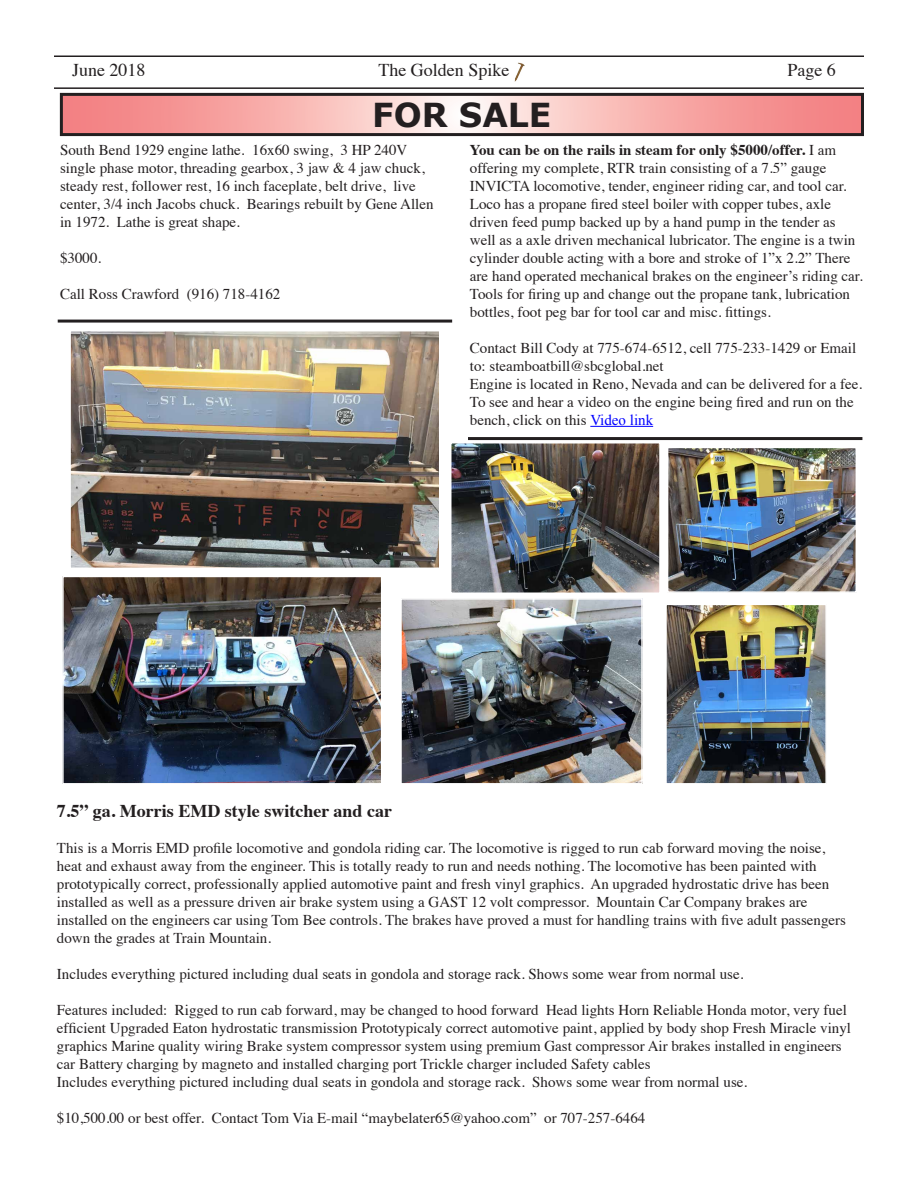
<style>
.page{position:relative;width:918px;height:1188px;background:#fff}
.page>*{position:absolute;margin:0;border:0;box-sizing:border-box;transform-origin:0 0}
.t1{font:700 33px "Verdana";color:#231f20}
.t2{font:700 18px "Times";color:#231f20}
.t3{font:18px "Times";color:#231f20}
.t4{font:15px/18px "Times";color:#231f20}
.s1{font-weight:700}
.s2{font-family:"Times New Roman";color:#00f}
</style>
<div class="page">
<hr style="left:54px;top:56px;width:810px;height:1px;background:#231f20">
<hr style="left:54px;top:87px;width:810px;height:2px;background:#231f20">
<img style="left:514px;top:63px;width:11px;height:19px">
<svg style="left:64px;top:97px;width:796px;height:35px;background:#f7b2b0"></svg>
<div style="left:60px;top:93px;width:804px;height:43px;border:3px solid #231f20"></div>
<hr style="left:58px;top:320px;width:394px;height:3px;background:#231f20">
<hr style="left:590px;top:426px;width:63px;height:1px;background:#00f">
<hr style="left:468px;top:437px;width:394px;height:3px;background:#231f20">
<img style="left:72px;top:333px;width:365px;height:233px">
<div style="left:69px;top:330px;width:371px;height:239px;border:2px solid #fff"></div>
<img style="left:65px;top:579px;width:314px;height:203px">
<div style="left:62px;top:576px;width:320px;height:209px;border:2px solid #fff"></div>
<img style="left:403px;top:601px;width:237px;height:181px">
<div style="left:400px;top:598px;width:243px;height:187px;border:2px solid #fff"></div>
<img style="left:453px;top:445px;width:205px;height:146px">
<div style="left:450px;top:442px;width:211px;height:152px;border:2px solid #fff"></div>
<img style="left:670px;top:450px;width:184px;height:140px">
<div style="left:667px;top:447px;width:190px;height:146px;border:2px solid #fff"></div>
<img style="left:668px;top:607px;width:156px;height:175px">
<div style="left:665px;top:604px;width:162px;height:181px;border:2px solid #fff"></div>
<p class="t3" style="left:72px;top:53px;width:75px">June 2018</p>
<p class="t3" style="left:379px;top:53px;width:132px">The Golden Spike</p>
<p class="t3" style="left:788px;top:53px;width:50px">Page 6</p>
<h1 class="t1" style="left:372px;top:94px;width:181px">FOR SALE</h1>
<p class="t4" style="left:60px;top:139px;width:375px">South Bend 1929 engine lathe. 16x60 swing, 3 HP 240V single phase motor, threading gearbox, 3 jaw &amp; 4 jaw chuck, steady rest, follower rest, 16 inch faceplate, belt drive, live center, 3/4 inch Jacobs chuck. Bearings rebuilt by Gene Allen in 1972. Lathe is great shape.</p>
<p class="t4" style="left:60px;top:247px;width:43px">$3000.</p>
<p class="t4" style="left:60px;top:283px;width:222px">Call Ross Crawford (916) 718-4162</p>
<p class="t4" style="left:470px;top:139px;width:394px"><span class="s1">You can be on the rails in steam for only $5000/offer.</span> I am offering my complete, RTR train consisting of a 7.5” gauge INVICTA locomotive, tender, engineer riding car, and tool car.<br>Loco has a propane fired steel boiler with copper tubes, axle driven feed pump backed up by a hand pump in the tender as well as a axle driven mechanical lubricator. The engine is a twin cylinder double acting with a bore and stroke of 1”x 2.2” There are hand operated mechanical brakes on the engineer’s riding car.<br>Tools for firing up and change out the propane tank, lubrication bottles, foot peg bar for tool car and misc. fittings.</p>
<p class="t4" style="left:470px;top:337px;width:394px">Contact Bill Cody at 775-674-6512, cell 775-233-1429 or Email to: steamboatbill@sbcglobal.net<br>Engine is located in Reno, Nevada and can be delivered for a fee.<br>To see and hear a video on the engine being fired and run on the bench, click on this <span class="s2">Video link</span></p>
<p class="t2" style="left:57px;top:794px;width:337px">7.5” ga. Morris EMD style switcher and car</p>
<p class="t4" style="left:57px;top:838px;width:791px">This is a Morris EMD profile locomotive and gondola riding car. The locomotive is rigged to run cab forward moving the noise, heat and exhaust away from the engineer. This is totally ready to run and needs nothing. The locomotive has been painted with prototypically correct, professionally applied automotive paint and fresh vinyl graphics. An upgraded hydrostatic drive has been installed as well as a pressure driven air brake system using a GAST 12 volt compressor. Mountain Car Company brakes are installed on the engineers car using Tom Bee controls. The brakes have proved a must for handling trains with five adult passengers down the grades at Train Mountain.</p>
<p class="t4" style="left:57px;top:964px;width:688px">Includes everything pictured including dual seats in gondola and storage rack. Shows some wear from normal use.</p>
<p class="t4" style="left:57px;top:1000px;width:796px">Features included: Rigged to run cab forward, may be changed to hood forward   Head lights Horn Reliable Honda motor, very fuel efficient Upgraded Eaton hydrostatic transmission Prototypicaly correct automotive paint, applied by body shop Fresh Miracle vinyl graphics Marine quality wiring Brake system compressor system using premium Gast compressor Air brakes installed in engineers car Battery charging by magneto and installed charging port Trickle charger included Safety cables<br>Includes everything pictured including dual seats in gondola and storage rack. Shows some wear from normal use.</p>
<p class="t4" style="left:57px;top:1108px;width:590px">$10,500.00 or best offer. Contact Tom Via E-mail “maybelater65@yahoo.com” or 707-257-6464</p>
</div>
